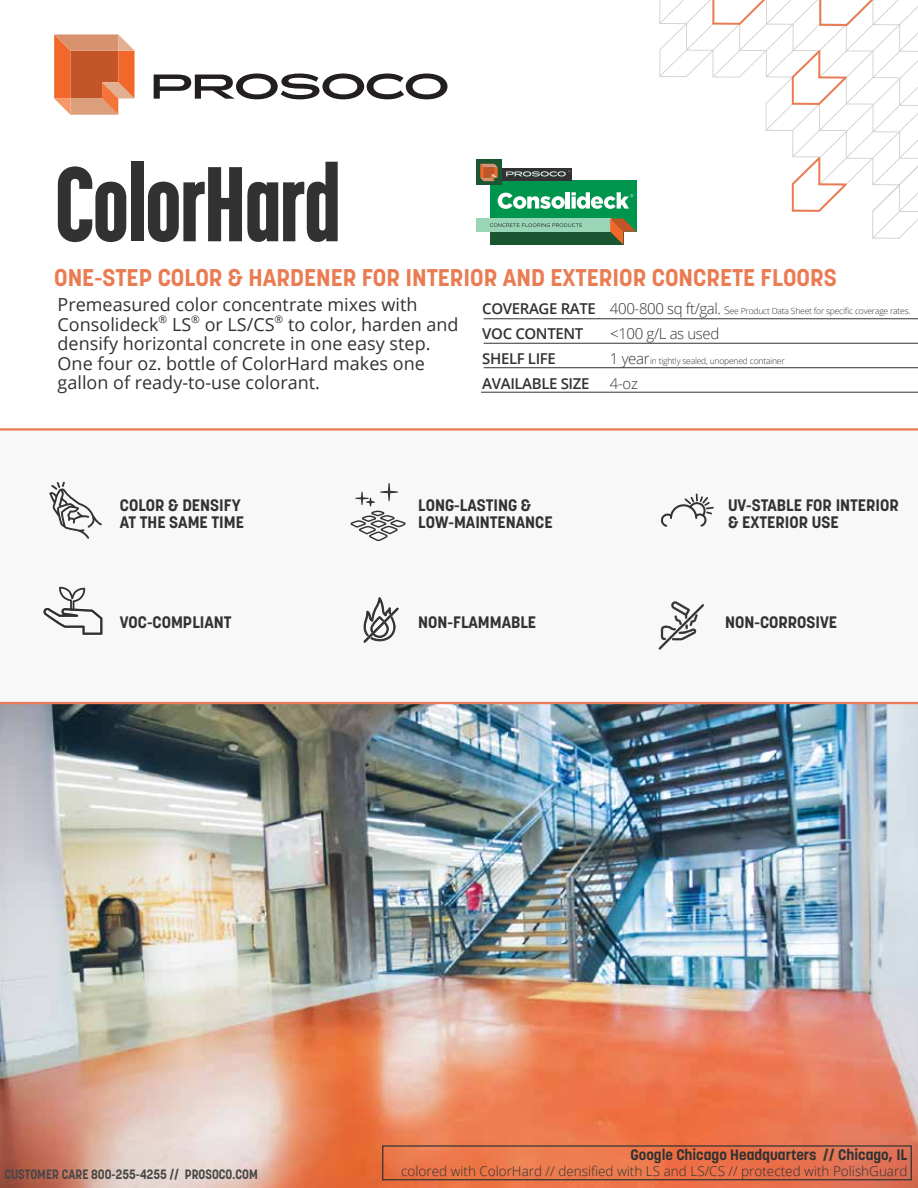
<style>
.page{position:relative;width:918px;height:1188px;background:#fff}
.page>*{position:absolute;margin:0;border:0;box-sizing:border-box;transform-origin:0 0}
.t1{font:800 105px "Korolev Compressed";letter-spacing:-.025em;color:#323232}
.t2{font:700 24px "Korolev";color:#ea7c53}
.t3{font:18px/19.5px "Open Sans";color:#323232}
.t4{font:700 16.5px/16.5px "Korolev";color:#323232}
.t5{font:700 15px "Korolev";color:#323232}
.t6{font:600 15px "Open Sans";letter-spacing:-.025em;color:#323232}
.t7{font:300 15px "Open Sans";letter-spacing:-.025em;color:#323232}
.t8{font:300 13.5px "Open Sans";color:#323232}
.t9{font:700 13.5px "Korolev";color:#474747;scale:.9 1}
.t10{font:300 8.55px "Open Sans";letter-spacing:-.025em;color:#323232}
.s1{font-weight:600;font-size:15px}
.s2{font-size:15px}
.s3{font-size:10.5px}
</style>
<div class="page">
<img style="left:0;top:704px;width:918px;height:484px">
<div style="left:0;top:428px;width:918px;height:275px;background:#f8f8f8"></div>
<hr style="left:0;top:702px;width:918px;height:2px;background:#ea7c53">
<hr style="left:0;top:428px;width:918px;height:3px;background:#ea7c53">
<svg style="left:49px;top:482px;width:53px;height:57px"></svg>
<svg style="left:351px;top:483px;width:55px;height:58px"></svg>
<svg style="left:659px;top:601px;width:45px;height:49px"></svg>
<svg style="left:363px;top:597px;width:36px;height:46px"></svg>
<svg style="left:661px;top:493px;width:53px;height:34px"></svg>
<svg style="left:43px;top:587px;width:60px;height:48px"></svg>
<div style="left:490px;top:180px;width:146px;height:52px;background:#00954c"></div>
<div style="left:490px;top:168px;width:82px;height:12px;background:#333132"></div>
<div style="left:476px;top:160px;width:26px;height:25px;background:#1b5633"></div>
<div style="left:490px;top:231px;width:133px;height:14px;background:#1b5633"></div>
<svg style="left:480px;top:164px;width:18px;height:17px"></svg>
<div style="left:476px;top:219px;width:136px;height:13px;background:#99d5b7"></div>
<svg style="left:610px;top:219px;width:26px;height:26px"></svg>
<svg style="left:490px;top:223px;width:92px;height:4px"></svg>
<svg style="left:498px;top:193px;width:67px;height:16px"></svg>
<hr style="left:566px;top:192px;width:4px;height:17px;background:#fff">
<svg style="left:571px;top:192px;width:62px;height:17px"></svg>
<svg style="left:506px;top:170px;width:64px;height:7px"></svg>
<svg style="left:659px;top:0;width:259px;height:239px"></svg>
<svg style="left:154px;top:74px;width:293px;height:25px"></svg>
<svg style="left:54px;top:34px;width:81px;height:81px;background:#de8359"></svg>
<div style="left:382px;top:1145px;width:530px;height:35px;border:1px solid #323232"></div>
<hr style="left:484px;top:318px;width:434px;height:1px;background:#333232">
<hr style="left:484px;top:343px;width:434px;height:1px;background:#333232">
<hr style="left:484px;top:367px;width:434px;height:1px;background:#333232">
<hr style="left:481px;top:392px;width:437px;height:1px;background:#333232">
<h1 class="t1" style="left:54px;top:143px;width:289px">ColorHard</h1>
<h2 class="t2" style="left:54px;top:262px;width:784px">ONE-STEP COLOR &amp; HARDENER FOR INTERIOR AND EXTERIOR CONCRETE FLOORS</h2>
<p class="t3" style="left:58px;top:295px;width:402px">Premeasured color concentrate mixes with Consolideck<sup>®</sup> LS<sup>®</sup> or LS/CS<sup>®</sup> to color, harden and densify horizontal concrete in one easy step.<br>One four oz. bottle of ColorHard makes one gallon of ready-to-use colorant.</p>
<p class="t10" style="left:482px;top:305px;width:430px"><span class="s1">COVERAGE RATE</span> <span class="s2">400-800 sq ft/gal.</span> <span class="s3">S</span>ee Product Data Sheet for specific coverage rates.</p>
<p class="t6" style="left:482px;top:323px;width:103px">VOC CONTENT</p>
<p class="t6" style="left:482px;top:374px;width:109px">AVAILABLE SIZE</p>
<p class="t6" style="left:482px;top:348px;width:75px">SHELF LIFE</p>
<p class="t7" style="left:610px;top:323px;width:111px">&lt;100 g/L as used</p>
<p class="t7" style="left:610px;top:374px;width:30px">4-oz</p>
<p class="t10" style="left:610px;top:355px;width:176px"><span class="s2">1 year</span>in tightly sealed, unopened container</p>
<p class="t4" style="left:120px;top:497px;width:126px">COLOR &amp; DENSIFY<br>AT THE SAME TIME</p>
<p class="t4" style="left:418px;top:497px;width:136px">LONG-LASTING &amp;<br>LOW-MAINTENANCE</p>
<p class="t4" style="left:728px;top:497px;width:172px">UV-STABLE FOR INTERIOR &amp; EXTERIOR USE</p>
<p class="t4" style="left:120px;top:614px;width:113px">VOC-COMPLIANT</p>
<p class="t4" style="left:418px;top:614px;width:120px">NON-FLAMMABLE</p>
<p class="t4" style="left:725px;top:614px;width:114px">NON-CORROSIVE</p>
<p class="t9" style="left:4px;top:1166px;width:283px">CUSTOMER CARE 800-255-4255 // PROSOCO.COM</p>
<p class="t5" style="left:630px;top:1145px;width:279px">Google Chicago Headquarters // Chicago, IL</p>
<p class="t8" style="left:401px;top:1162px;width:508px">colored with ColorHard // densified with LS and LS/CS // protected with PolishGuard</p>
</div>
